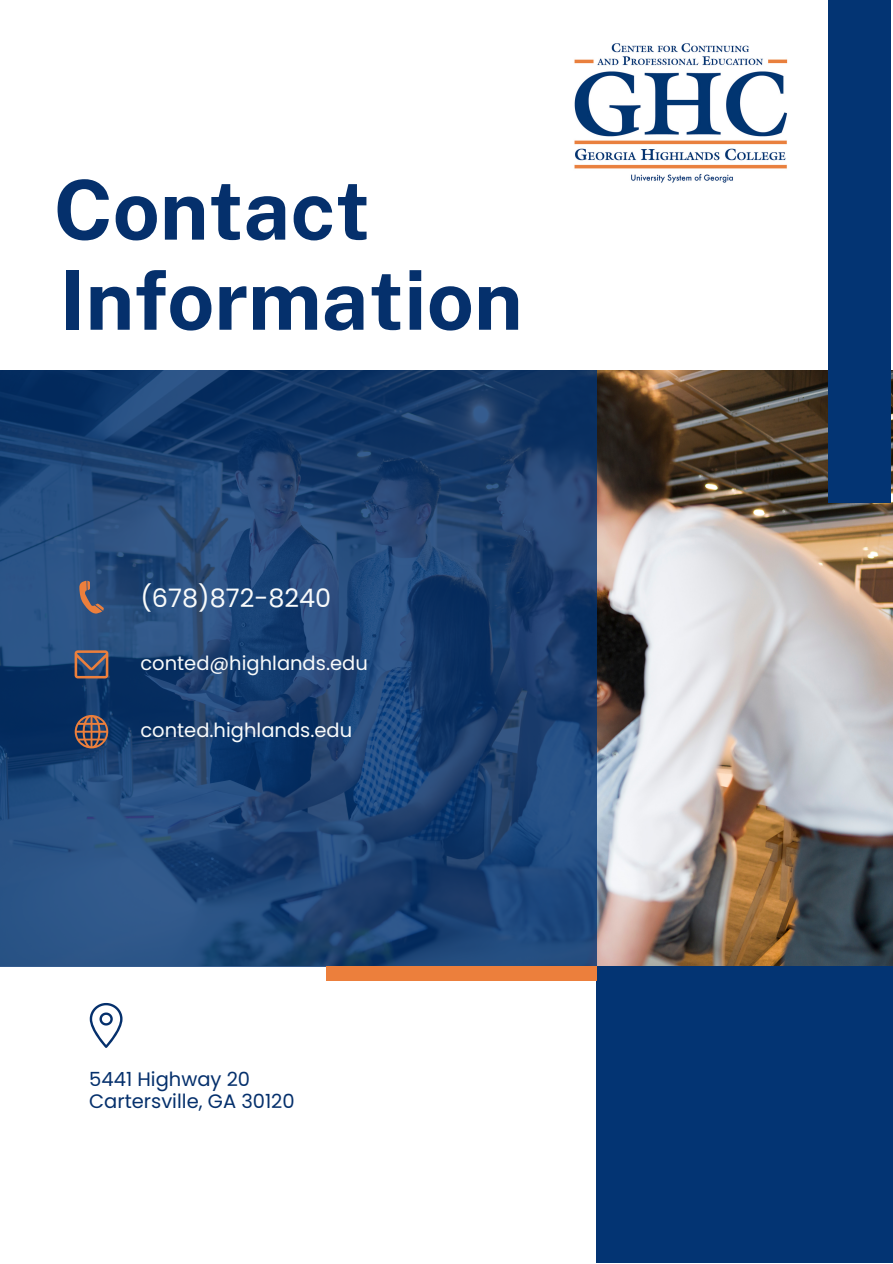
<style>
.page{position:relative;width:893px;height:1264px;background:#fff}
.page>*{position:absolute;margin:0;border:0;box-sizing:border-box;transform-origin:0 0}
.t1{font:700 82.5px "Public Sans";color:#05306c}
.t2{font:25.5px "Poppins";color:#f9fbfb}
.t3{font:19.5px "Poppins";color:#f9fbfb}
.t4{font:19.5px/21.3px "Poppins";color:#05306c}
</style>
<div class="page">
<img style="left:596px;top:370px;width:296px;height:595px">
<div style="left:828px;top:0;width:63px;height:502px;background:#033473"></div>
<div style="left:596px;top:965px;width:296px;height:297px;background:#033473"></div>
<svg style="left:0;top:370px;width:596px;height:596px;background:#1d4374"></svg>
<svg style="left:79px;top:580px;width:25px;height:34px"></svg>
<svg style="left:75px;top:650px;width:33px;height:28px"></svg>
<svg style="left:75px;top:714px;width:33px;height:34px"></svg>
<svg style="left:90px;top:1002px;width:32px;height:45px"></svg>
<div style="left:326px;top:965px;width:270px;height:15px;background:#ec7f3c"></div>
<img style="left:574px;top:43px;width:214px;height:140px">
<h1 class="t1" style="left:54px;top:161px;width:318px">Contact</h1>
<h1 class="t1" style="left:60px;top:251px;width:464px">Information</h1>
<h2 class="t2" style="left:140px;top:580px;width:192px">(678)872-8240</h2>
<p class="t3" style="left:140px;top:649px;width:229px">conted@highlands.edu</p>
<p class="t3" style="left:140px;top:716px;width:213px">conted.highlands.edu</p>
<p class="t4" style="left:89px;top:1068px;width:207px">5441 Highway 20<br>Cartersville, GA 30120</p>
</div>
